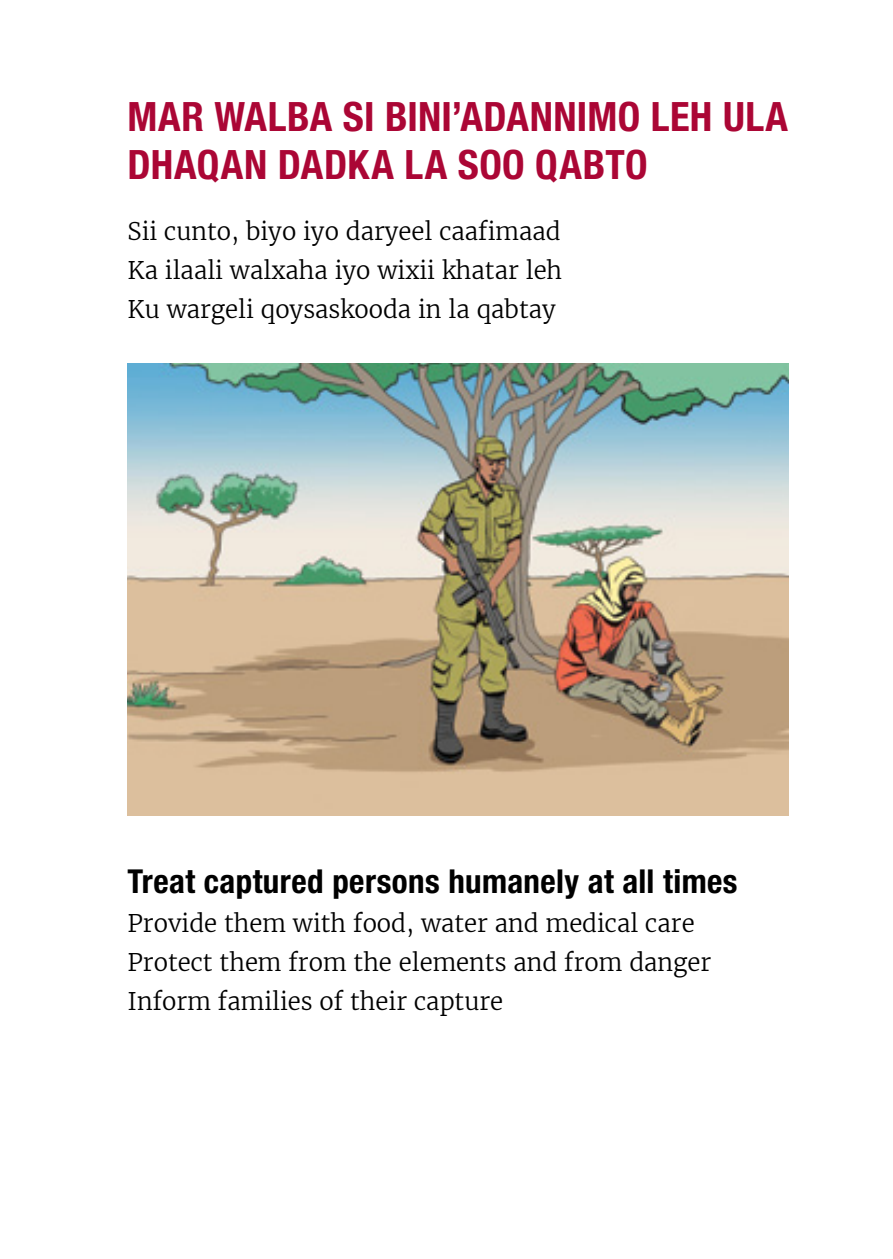
<style>
.page{position:relative;width:893px;height:1259px;background:#fff}
.page>*{position:absolute;margin:0;border:0;box-sizing:border-box;transform-origin:0 0}
.t1{font:700 condensed 40.5px/48px "Helvetica Neue LT Std";letter-spacing:.01em;color:#ab0635}
.t2{font:700 condensed 33px "Helvetica Neue LT Std";letter-spacing:.015em;color:#000}
.t3{font:300 24px/39px "Merriweather";color:#000;text-align:justify}
</style>
<div class="page">
<img style="left:128px;top:363px;width:660px;height:452px">
<h1 class="t1" style="left:128px;top:92px;width:662px">MAR WALBA SI BINI’ADANNIMO LEH ULA<br>DHAQAN DADKA LA SOO QABTO</h1>
<p class="t3" style="left:128px;top:211px;width:436px">Sii cunto, biyo iyo daryeel caafimaad Ka ilaali walxaha iyo wixii khatar leh Ku wargeli qoysaskooda in la qabtay</p>
<h2 class="t2" style="left:128px;top:861px;width:611px">Treat captured persons humanely at all times</h2>
<p class="t3" style="left:128px;top:904px;width:585px;text-align:left">Provide them with food, water and medical care<br>Protect them from the elements and from danger<br>Inform families of their capture</p>
</div>
